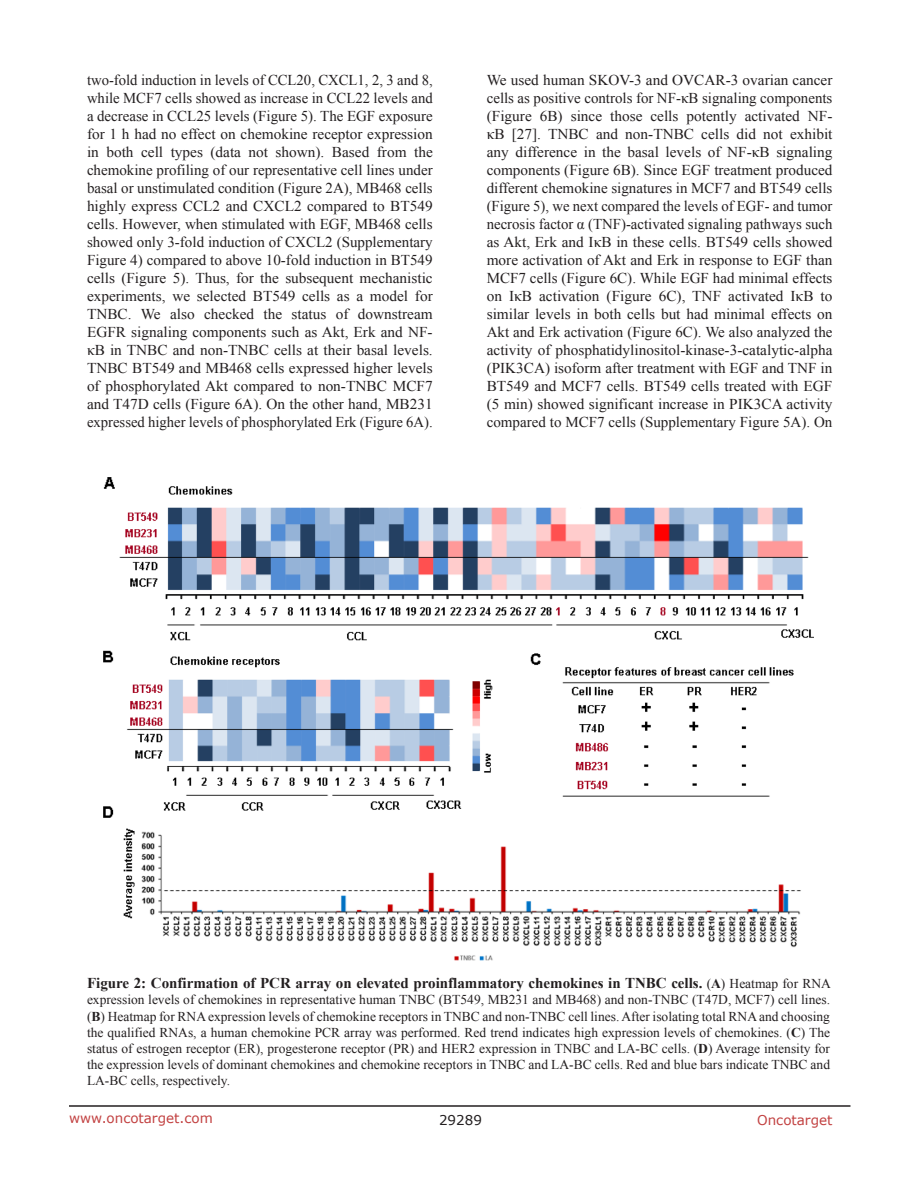
<style>
.page{position:relative;width:918px;height:1188px;background:#fff}
.page>*{position:absolute;margin:0;border:0;box-sizing:border-box;transform-origin:0 0}
.BodyText{font:15px/18px "Times New Roman";color:#231f20;text-align:justify}
.Figuretrx{font:700 15px "Times New Roman";color:#231f20}
.Figuretrx-2{font:13.5px/16.2px "Times New Roman";color:#231f20;text-align:justify}
.t1{font:13.5px "Verdana";color:#c24141}
.t2{font:13.5px "Verdana";color:#231f20}
.s1{font-weight:400;font-size:13.5px}
.s2{font-size:13.5px}
.s3{font-weight:700}
</style>
<div class="page">
<hr style="left:69px;top:1105px;width:781px;height:2px;background:#231f20">
<img style="left:103px;top:478px;width:711px;height:482px">
<p class="BodyText" style="left:87px;top:71px;width:347px">two-fold induction in levels of CCL20, CXCL1, 2, 3 and 8, while MCF7 cells showed as increase in CCL22 levels and a decrease in CCL25 levels (Figure 5). The EGF exposure for 1 h had no effect on chemokine receptor expression in both cell types (data not shown). Based from the chemokine profiling of our representative cell lines under basal or unstimulated condition (Figure 2A), MB468 cells highly express CCL2 and CXCL2 compared to BT549 cells. However, when stimulated with EGF, MB468 cells showed only 3-fold induction of CXCL2 (Supplementary Figure 4) compared to above 10-fold induction in BT549 cells (Figure 5). Thus, for the subsequent mechanistic experiments, we selected BT549 cells as a model for TNBC. We also checked the status of downstream EGFR signaling components such as Akt, Erk and NF&shy;κB in TNBC and non-TNBC cells at their basal levels.<br>TNBC BT549 and MB468 cells expressed higher levels of phosphorylated Akt compared to non-TNBC MCF7 and T47D cells (Figure 6A). On the other hand, MB231 expressed higher levels of phosphorylated Erk (Figure 6A).</p>
<p class="BodyText" style="left:487px;top:71px;width:347px">We used human SKOV-3 and OVCAR-3 ovarian cancer cells as positive controls for NF-κB signaling components (Figure 6B) since those cells potently activated NF&shy;κB [27]. TNBC and non-TNBC cells did not exhibit any difference in the basal levels of NF-κB signaling components (Figure 6B). Since EGF treatment produced different chemokine signatures in MCF7 and BT549 cells (Figure 5), we next compared the levels of EGF- and tumor necrosis factor α (TNF)-activated signaling pathways such as Akt, Erk and IκB in these cells. BT549 cells showed more activation of Akt and Erk in response to EGF than MCF7 cells (Figure 6C). While EGF had minimal effects on IκB activation (Figure 6C), TNF activated IκB to similar levels in both cells but had minimal effects on Akt and Erk activation (Figure 6C). We also analyzed the activity of phosphatidylinositol-kinase-3-catalytic-alpha (PIK3CA) isoform after treatment with EGF and TNF in BT549 and MCF7 cells. BT549 cells treated with EGF (5 min) showed significant increase in PIK3CA activity compared to MCF7 cells (Supplementary Figure 5A). On</p>
<p class="Figuretrx" style="left:87px;top:973px;width:745px">Figure 2: Confirmation of PCR array on elevated proinflammatory chemokines in TNBC cells. <span class="s1">(</span><span class="s2">A</span><span class="s1">) Heatmap for RNA</span></p>
<p class="Figuretrx-2" style="left:87px;top:992px;width:745px">expression levels of chemokines in representative human TNBC (BT549, MB231 and MB468) and non-TNBC (T47D, MCF7) cell lines. (<span class="s3">B</span>) Heatmap for RNA expression levels of chemokine receptors in TNBC and non-TNBC cell lines. After isolating total RNA and choosing the qualified RNAs, a human chemokine PCR array was performed. Red trend indicates high expression levels of chemokines. (<span class="s3">C</span>) The status of estrogen receptor (ER), progesterone receptor (PR) and HER2 expression in TNBC and LA-BC cells. (<span class="s3">D</span>) Average intensity for the expression levels of dominant chemokines and chemokine receptors in TNBC and LA-BC cells. Red and blue bars indicate TNBC and LA-BC cells, respectively.</p>
<p class="t1" style="left:69px;top:1109px;width:145px">www.oncotarget.com</p>
<p class="t2" style="left:439px;top:1111px;width:44px">29289</p>
<p class="t1" style="left:757px;top:1111px;width:77px">Oncotarget</p>
</div>
